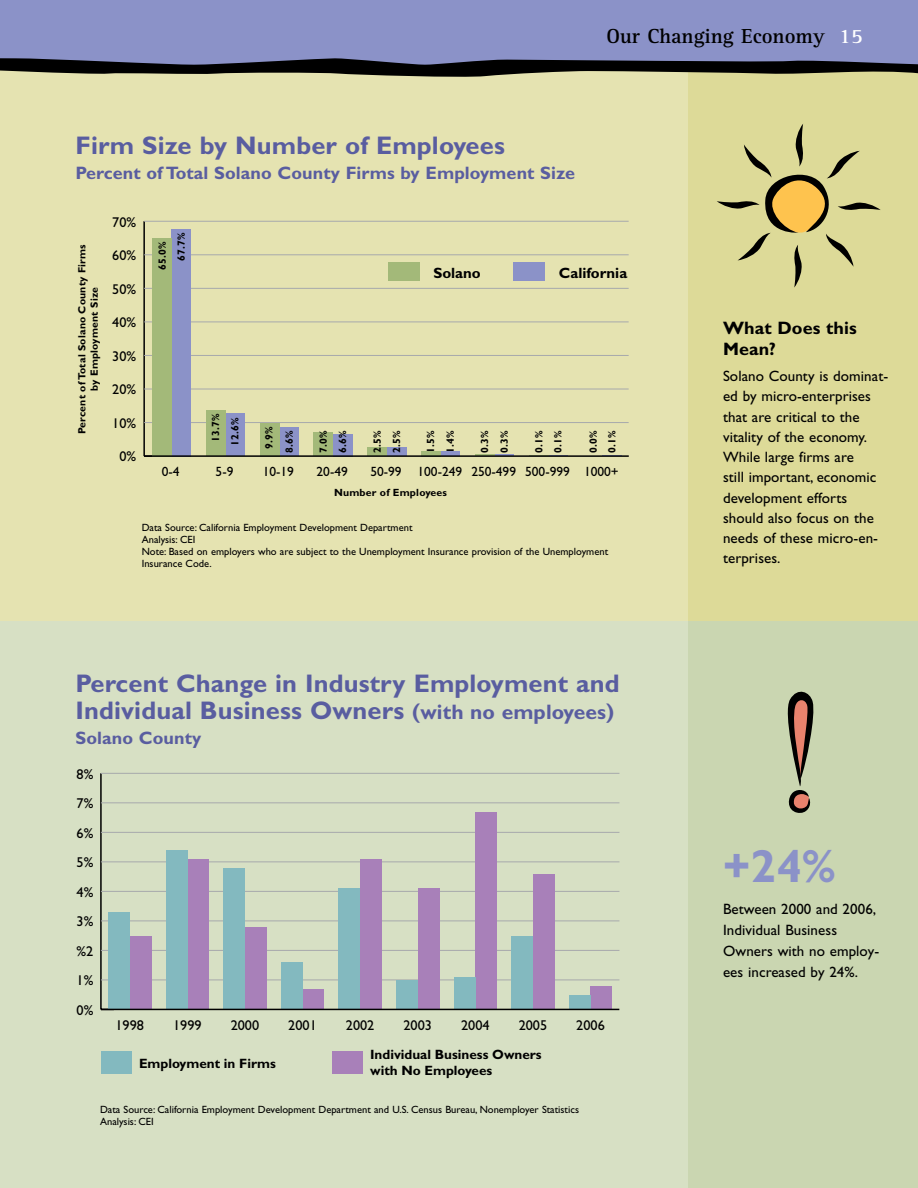
<style>
.page{position:relative;width:918px;height:1188px;background:#d7e0c4}
.page>*{position:absolute;margin:0;border:0;box-sizing:border-box;transform-origin:0 0}
.t1{font:700 46.5px "Gill Sans";color:#8b92c8}
.t2{font:700 25.5px/27px "Gill Sans";letter-spacing:.005em;color:#595da0}
.t3{font:700 21px "Rotis Serif";color:#000}
.t4{font:700 18px "Gill Sans";letter-spacing:.005em;color:#595da0}
.t5{font:700 18px/21px "Gill Sans";letter-spacing:.005em;color:#000}
.t6{font:15px/20.2px "Gill Sans";letter-spacing:.005em;color:#000}
.t7{font:700 14.85px "Gill Sans";color:#000}
.t8{font:14.25px "Gill Sans";color:#000}
.t9{font:700 13.5px/16.2px "Gill Sans";color:#000}
.t10{font:13.5px "Gill Sans";color:#000}
.t11{font:10.5px/12px "Gill Sans";color:#000}
.t12{font:700 10.5px/19.4px "Gill Sans";letter-spacing:.02em;color:#000}
.s1{color:#fff}
.s2{font-size:21px}
</style>
<div class="page">
<div style="left:688px;top:0;width:230px;height:1188px;background:#cad6b1"></div>
<div style="left:0;top:0;width:918px;height:621px;background:#e5e3b1"></div>
<div style="left:688px;top:0;width:230px;height:621px;background:#ddda98"></div>
<div style="left:0;top:0;width:918px;height:69px;background:#8b92c8"></div>
<svg style="left:0;top:58px;width:918px;height:19px"></svg>
<hr style="left:143px;top:221px;width:2px;height:235px;background:#000">
<hr style="left:144px;top:422px;width:485px;height:1px;background:#a7a9ac">
<hr style="left:144px;top:389px;width:485px;height:1px;background:#a7a9ac">
<hr style="left:144px;top:355px;width:485px;height:1px;background:#a7a9ac">
<hr style="left:144px;top:321px;width:485px;height:1px;background:#a7a9ac">
<hr style="left:144px;top:288px;width:485px;height:1px;background:#a7a9ac">
<hr style="left:144px;top:254px;width:485px;height:1px;background:#a7a9ac">
<hr style="left:144px;top:221px;width:485px;height:1px;background:#a7a9ac">
<div style="left:513px;top:262px;width:32px;height:18px;background:#8b92c8"></div>
<div style="left:171px;top:229px;width:20px;height:227px;background:#8b92c8"></div>
<div style="left:225px;top:414px;width:20px;height:42px;background:#8b92c8"></div>
<div style="left:279px;top:427px;width:20px;height:29px;background:#8b92c8"></div>
<div style="left:333px;top:434px;width:19px;height:22px;background:#8b92c8"></div>
<div style="left:387px;top:448px;width:19px;height:8px;background:#8b92c8"></div>
<div style="left:441px;top:451px;width:19px;height:5px;background:#8b92c8"></div>
<div style="left:388px;top:262px;width:32px;height:18px;background:#a3b979"></div>
<div style="left:152px;top:238px;width:20px;height:218px;background:#a3b979"></div>
<div style="left:206px;top:410px;width:19px;height:46px;background:#a3b979"></div>
<div style="left:260px;top:423px;width:19px;height:33px;background:#a3b979"></div>
<div style="left:314px;top:433px;width:19px;height:23px;background:#a3b979"></div>
<div style="left:368px;top:448px;width:19px;height:8px;background:#a3b979"></div>
<div style="left:421px;top:451px;width:20px;height:5px;background:#a3b979"></div>
<hr style="left:144px;top:455px;width:485px;height:2px;background:#000">
<hr style="left:100px;top:773px;width:2px;height:236px;background:#000">
<hr style="left:101px;top:979px;width:518px;height:1px;background:#a7a9ac">
<hr style="left:101px;top:950px;width:518px;height:1px;background:#a7a9ac">
<hr style="left:101px;top:920px;width:518px;height:1px;background:#a7a9ac">
<hr style="left:101px;top:891px;width:518px;height:1px;background:#a7a9ac">
<hr style="left:101px;top:861px;width:518px;height:1px;background:#a7a9ac">
<hr style="left:101px;top:832px;width:518px;height:1px;background:#a7a9ac">
<hr style="left:101px;top:802px;width:518px;height:1px;background:#a7a9ac">
<hr style="left:101px;top:773px;width:518px;height:1px;background:#a7a9ac">
<div style="left:332px;top:1052px;width:30px;height:22px;background:#a880b9"></div>
<div style="left:130px;top:936px;width:21px;height:73px;background:#a880b9"></div>
<div style="left:187px;top:859px;width:22px;height:150px;background:#a880b9"></div>
<div style="left:245px;top:927px;width:22px;height:82px;background:#a880b9"></div>
<div style="left:303px;top:989px;width:21px;height:20px;background:#a880b9"></div>
<div style="left:360px;top:859px;width:22px;height:150px;background:#a880b9"></div>
<div style="left:418px;top:888px;width:21px;height:121px;background:#a880b9"></div>
<div style="left:475px;top:812px;width:22px;height:197px;background:#a880b9"></div>
<div style="left:533px;top:874px;width:22px;height:135px;background:#a880b9"></div>
<div style="left:591px;top:986px;width:21px;height:23px;background:#a880b9"></div>
<div style="left:101px;top:1052px;width:30px;height:22px;background:#83b9bf"></div>
<div style="left:108px;top:912px;width:22px;height:97px;background:#83b9bf"></div>
<div style="left:166px;top:850px;width:21px;height:159px;background:#83b9bf"></div>
<div style="left:223px;top:868px;width:22px;height:141px;background:#83b9bf"></div>
<div style="left:281px;top:962px;width:22px;height:47px;background:#83b9bf"></div>
<div style="left:339px;top:888px;width:21px;height:121px;background:#83b9bf"></div>
<div style="left:396px;top:980px;width:22px;height:29px;background:#83b9bf"></div>
<div style="left:454px;top:977px;width:21px;height:32px;background:#83b9bf"></div>
<div style="left:511px;top:936px;width:22px;height:73px;background:#83b9bf"></div>
<div style="left:569px;top:995px;width:22px;height:14px;background:#83b9bf"></div>
<hr style="left:101px;top:1009px;width:518px;height:1px;background:#000">
<svg style="left:717px;top:124px;width:164px;height:164px"></svg>
<svg style="left:788px;top:692px;width:25px;height:121px"></svg>
<h3 class="t3" style="left:607px;top:23px;width:258px">Our Changing Economy <span class="s1">15</span></h3>
<h2 class="t2" style="left:76px;top:132px;width:431px">Firm Size by Number of Employees</h2>
<h3 class="t4" style="left:76px;top:162px;width:501px">Percent of Total Solano County Firms by Employment Size</h3>
<h3 class="t8" style="left:112px;top:214px;width:25px">70%</h3>
<p class="t12" style="left:75px;top:434px;width:191px;line-height:12.6px;text-align:center;rotate:-90deg">Percent of Total Solano County Firms by Employment Size</p>
<p class="t12" style="left:153px;top:261px;width:30px;text-indent:-9px;rotate:-90deg">65.0%<br>67.7%</p>
<h3 class="t8" style="left:112px;top:247px;width:25px">60%</h3>
<h3 class="t7" style="left:433px;top:264px;width:49px">Solano</h3>
<h3 class="t7" style="left:559px;top:264px;width:70px">California</h3>
<h3 class="t8" style="left:112px;top:281px;width:25px">50%</h3>
<h3 class="t8" style="left:112px;top:314px;width:25px">40%</h3>
<h3 class="t8" style="left:112px;top:348px;width:25px">30%</h3>
<h3 class="t8" style="left:112px;top:381px;width:25px">20%</h3>
<p class="t12" style="left:206px;top:446px;width:34px;text-align:center;rotate:-90deg">13.7%<br>12.6%</p>
<h3 class="t8" style="left:112px;top:415px;width:25px">10%</h3>
<p class="t12" style="left:259px;top:453px;width:28px;line-height:20.4px;text-align:center;rotate:-90deg">9.9%<br>8.6%</p>
<p class="t12" style="left:314px;top:453px;width:24px;rotate:-90deg">7.0%<br>6.6%</p>
<p class="t12" style="left:367px;top:453px;width:24px;rotate:-90deg">2.5%<br>2.5%</p>
<p class="t12" style="left:421px;top:453px;width:24px;rotate:-90deg">1.5%<br>1.4%</p>
<p class="t12" style="left:475px;top:453px;width:24px;rotate:-90deg">0.3%<br>0.3%</p>
<p class="t12" style="left:530px;top:453px;width:24px;line-height:18.8px;rotate:-90deg">0.1%<br>0.1%</p>
<p class="t12" style="left:584px;top:453px;width:24px;line-height:18.8px;rotate:-90deg">0.0%<br>0.1%</p>
<p class="t12" style="left:334px;top:483px;width:115px">Number of Employees</p>
<h3 class="t8" style="left:119px;top:448px;width:18px">0%</h3>
<p class="t10" style="left:162px;top:464px;width:19px">0-4</p>
<p class="t10" style="left:216px;top:464px;width:19px">5-9</p>
<p class="t10" style="left:263px;top:464px;width:33px">10-19</p>
<p class="t10" style="left:317px;top:464px;width:33px">20-49</p>
<p class="t10" style="left:370px;top:464px;width:250px">50-99 100-249 250-499 500-999 1000+</p>
<p class="t11" style="left:142px;top:522px;width:468px">Data Source: California Employment Development Department<br>Analysis: CEI<br>Note: Based on employers who are subject to the Unemployment Insurance provision of the Unemployment Insurance Code.</p>
<h2 class="t2" style="left:76px;top:670px;width:546px">Percent Change in Industry Employment and<br>Individual Business Owners <span class="s2">(with no employees)</span></h2>
<h3 class="t4" style="left:76px;top:727px;width:127px">Solano County</h3>
<h3 class="t8" style="left:77px;top:766px;width:18px">8%</h3>
<h3 class="t8" style="left:77px;top:795px;width:18px">7%</h3>
<h3 class="t8" style="left:77px;top:825px;width:18px">6%</h3>
<h3 class="t8" style="left:77px;top:854px;width:18px">5%</h3>
<h3 class="t8" style="left:77px;top:884px;width:18px">4%</h3>
<h3 class="t8" style="left:77px;top:913px;width:18px">3%</h3>
<h3 class="t8" style="left:77px;top:943px;width:18px">%2</h3>
<h3 class="t8" style="left:77px;top:972px;width:18px">1%</h3>
<h3 class="t8" style="left:77px;top:1002px;width:18px">0%</h3>
<h3 class="t8" style="left:116px;top:1017px;width:30px">1998</h3>
<h3 class="t8" style="left:173px;top:1017px;width:30px">1999</h3>
<h3 class="t8" style="left:231px;top:1017px;width:30px">2000</h3>
<h3 class="t8" style="left:288px;top:1017px;width:30px">2001</h3>
<h3 class="t8" style="left:346px;top:1017px;width:30px">2002</h3>
<h3 class="t8" style="left:404px;top:1017px;width:30px">2003</h3>
<h3 class="t8" style="left:461px;top:1017px;width:30px">2004</h3>
<h3 class="t8" style="left:519px;top:1017px;width:30px">2005</h3>
<h3 class="t8" style="left:576px;top:1017px;width:30px">2006</h3>
<p class="t9" style="left:139px;top:1055px;width:138px">Employment in Firms</p>
<p class="t9" style="left:370px;top:1046px;width:173px">Individual Business Owners with No Employees</p>
<p class="t11" style="left:100px;top:1103px;width:480px">Data Source: California Employment Development Department and U.S. Census Bureau, Nonemployer Statistics<br>Analysis: CEI</p>
<h3 class="t5" style="left:723px;top:317px;width:135px">What Does this<br>Mean?</h3>
<h3 class="t6" style="left:723px;top:366px;width:167px">Solano County is dominat&shy;ed by micro-enterprises that are critical to the vitality of the economy.<br>While large firms are<br>still important, economic development efforts should also focus on the needs of these micro-en&shy;terprises.</h3>
<h1 class="t1" style="left:723px;top:839px;width:114px">+24%</h1>
<h3 class="t6" style="left:723px;top:898px;width:158px;line-height:21px">Between 2000 and 2006,<br>Individual Business<br>Owners with no employ&shy;ees increased by 24%.</h3>
</div>
